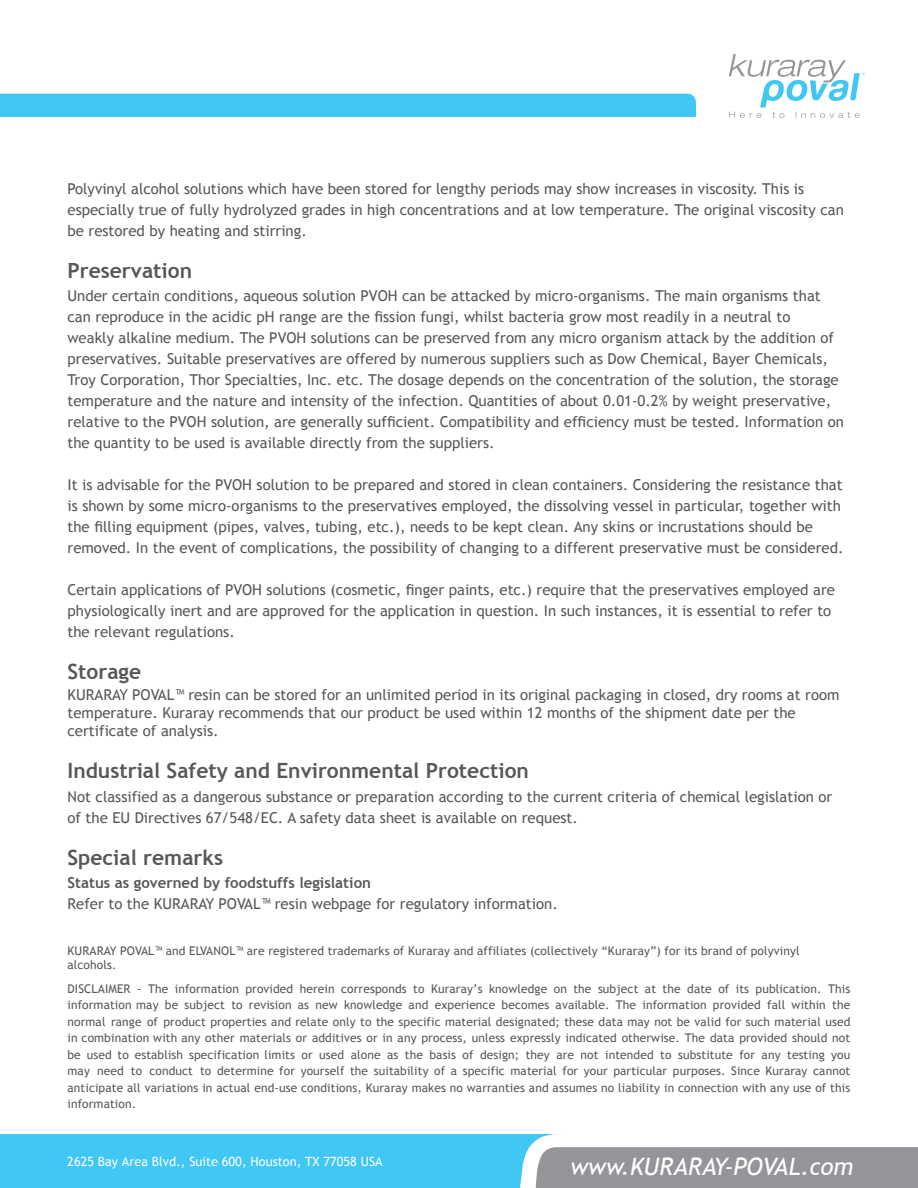
<style>
.page{position:relative;width:918px;height:1188px;background:#fff}
.page>*{position:absolute;margin:0;border:0;box-sizing:border-box;transform-origin:0 0}
.t1{font:italic 24px "Trebuchet MS";color:#fff}
.t2{font:700 21px "Trebuchet MS";color:#57585a}
.t3{font:15px/21px "Trebuchet MS";color:#57585a}
.t4{font:12.75px "Trebuchet MS";color:#fff}
.t5{font:12px/16.5px "Trebuchet MS";letter-spacing:.01em;color:#57585a}
.s1{font-weight:700}
</style>
<div class="page">
<svg style="left:0;top:1134px;width:918px;height:54px;background:#6fbdd8"></svg>
<svg style="left:729px;top:54px;width:136px;height:64px"></svg>
<div style="left:0;top:94px;width:696px;height:23px;background:#40c7f4"></div>
<p class="t3" style="left:68px;top:178px;width:778px">Polyvinyl alcohol solutions which have been stored for lengthy periods may show increases in viscosity. This is especially true of fully hydrolyzed grades in high concentrations and at low temperature. The original viscosity can be restored by heating and stirring.</p>
<p class="t2" style="left:68px;top:257px;width:126px">Preservation</p>
<p class="t3" style="left:68px;top:286px;width:778px">Under certain conditions, aqueous solution PVOH can be attacked by micro-organisms. The main organisms that can reproduce in the acidic pH range are the fission fungi, whilst bacteria grow most readily in a neutral to<br>weakly alkaline medium. The PVOH solutions can be preserved from any micro organism attack by the addition of preservatives. Suitable preservatives are offered by numerous suppliers such as Dow Chemical, Bayer Chemicals, Troy Corporation, Thor Specialties, Inc. etc. The dosage depends on the concentration of the solution, the storage temperature and the nature and intensity of the infection. Quantities of about 0.01-0.2% by weight preservative, relative to the PVOH solution, are generally sufficient. Compatibility and efficiency must be tested. Information on the quantity to be used is available directly from the suppliers.</p>
<p class="t3" style="left:68px;top:475px;width:778px">It is advisable for the PVOH solution to be prepared and stored in clean containers. Considering the resistance that is shown by some micro-organisms to the preservatives employed, the dissolving vessel in particular, together with the filling equipment (pipes, valves, tubing, etc.), needs to be kept clean. Any skins or incrustations should be removed. In the event of complications, the possibility of changing to a different preservative must be considered.</p>
<p class="t3" style="left:68px;top:580px;width:769px">Certain applications of PVOH solutions (cosmetic, finger paints, etc.) require that the preservatives employed are physiologically inert and are approved for the application in question. In such instances, it is essential to refer to the relevant regulations.</p>
<p class="t2" style="left:68px;top:659px;width:75px">Storage</p>
<p class="t3" style="left:68px;top:686px;width:774px;line-height:18px">KURARAY POVAL™ resin can be stored for an unlimited period in its original packaging in closed, dry rooms at room temperature. Kuraray recommends that our product be used within 12 months of the shipment date per the certificate of analysis.</p>
<p class="t2" style="left:68px;top:758px;width:463px">Industrial Safety and Environmental Protection</p>
<p class="t3" style="left:68px;top:786px;width:766px">Not classified as a dangerous substance or preparation according to the current criteria of chemical legislation or of the EU Directives 67/548/EC. A safety data sheet is available on request.</p>
<p class="t2" style="left:68px;top:844px;width:157px">Special remarks</p>
<p class="t3" style="left:68px;top:873px;width:492px"><span class="s1">Status as governed by foodstuffs legislation<br></span>Refer to the KURARAY POVAL™ resin webpage for regulatory information.</p>
<p class="t5" style="left:68px;top:944px;width:734px;line-height:14.4px">KURARAY POVAL™ and ELVANOL™ are registered trademarks of Kuraray and affiliates (collectively “Kuraray”) for its brand of polyvinyl alcohols.</p>
<p class="t5" style="left:68px;top:980px;width:784px;text-align:justify">DISCLAIMER - The information provided herein corresponds to Kuraray’s knowledge on the subject at the date of its publication. This information may be subject to revision as new knowledge and experience becomes available. The information provided fall within the normal range of product properties and relate only to the specific material designated; these data may not be valid for such material used in combination with any other materials or additives or in any process, unless expressly indicated otherwise. The data provided should not be used to establish specification limits or used alone as the basis of design; they are not intended to substitute for any testing you may need to conduct to determine for yourself the suitability of a specific material for your particular purposes. Since Kuraray cannot anticipate all variations in actual end-use conditions, Kuraray makes no warranties and assumes no liability in connection with any use of this information.</p>
<p class="t4" style="left:67px;top:1154px;width:317px">2625 Bay Area Blvd., Suite 600, Houston, TX 77058 USA</p>
<h1 class="t1" style="left:570px;top:1152px;width:285px">www.KURARAY-POVAL.com</h1>
</div>
